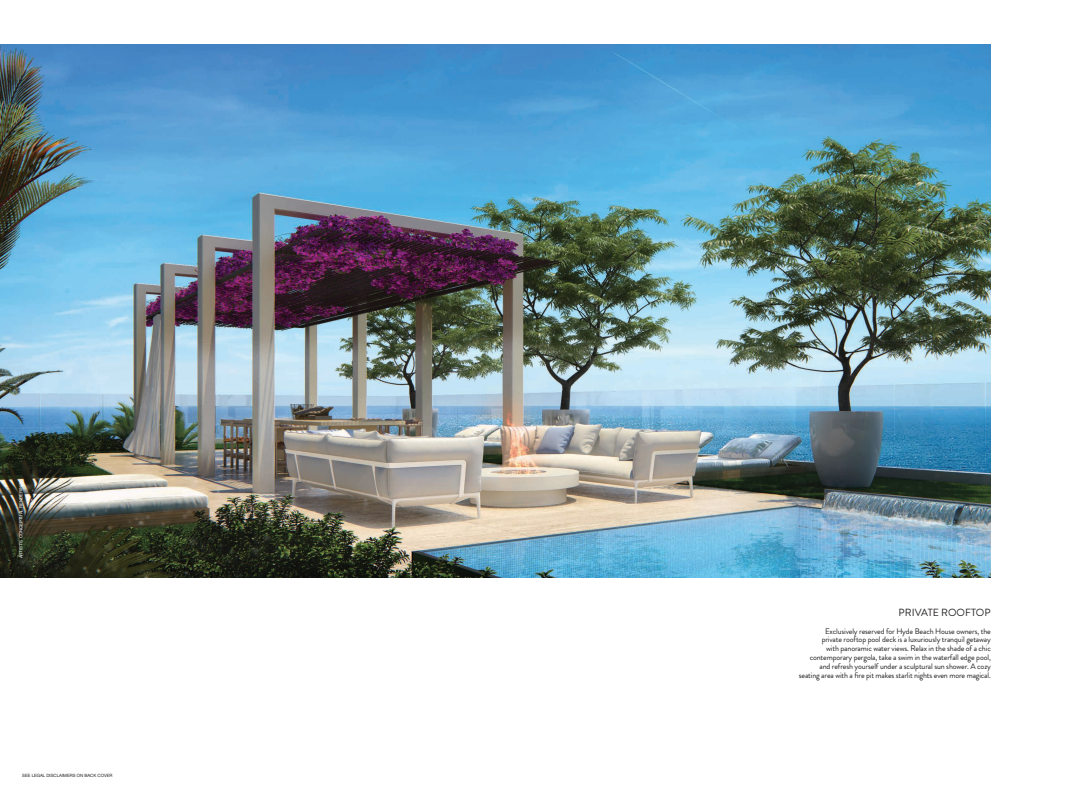
<style>
.page{position:relative;width:1080px;height:788px;background:#fff}
.page>*{position:absolute;margin:0;border:0;box-sizing:border-box;transform-origin:0 0}
.t1{font:10.38px "Brandon Grotesque";letter-spacing:.005em;color:#231f20}
.t2{font:8px/8.9px "Brandon Grotesque";letter-spacing:-.02em;color:#231f20;text-align:right}
.t3{font:4.38px "Helvetica Neue";color:#231f20}
.t4{font:4.38px "Helvetica Neue";color:#fff}
</style>
<div class="page">
<img style="left:0;top:45px;width:991px;height:532px">
<p class="t4" style="left:18px;top:558px;width:77px;rotate:-90deg">ARTIST’S CONCEPTUAL RENDERING</p>
<p class="t3" style="left:22px;top:772px;width:92px">SEE LEGAL DISCLAIMERS ON BACK COVER</p>
<p class="t1" style="left:899px;top:605px;width:94px">PRIVATE ROOFTOP</p>
<p class="t2" style="left:799px;top:626px;width:194px">Exclusively reserved for Hyde Beach House owners, the<br>private rooftop pool deck is a luxuriously tranquil getaway<br>with panoramic water views. Relax in the shade of a chic contemporary pergola, take a swim in the waterfall edge pool, and refresh yourself under a sculptural sun shower. A cozy seating area with a fire pit makes starlit nights even more magical.</p>
</div>
